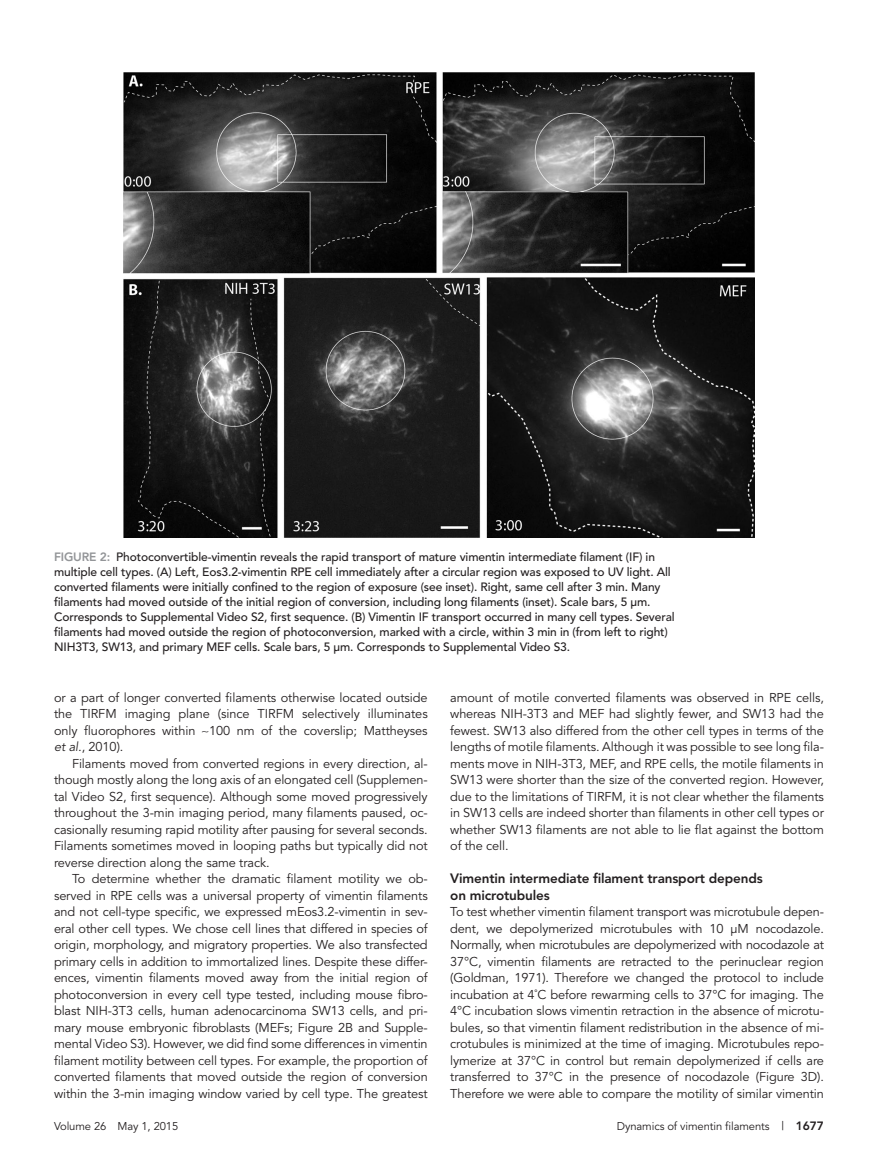
<style>
.page{position:relative;width:878px;height:1175px;background:#fff}
.page>*{position:absolute;margin:0;border:0;box-sizing:border-box;transform-origin:0 0}
.t1{font:800 13.5px/16.5px "Avenir";letter-spacing:-.01em;color:#231f20}
.Para{font:12.75px/16.5px "Avenir";letter-spacing:-.01em;color:#231f20;text-align:justify}
.ParaFL{font:12.75px/16.5px "Avenir";letter-spacing:-.01em;color:#231f20;text-align:justify}
.FigCaption_35_5p{font:500 12px/15px "Avenir";letter-spacing:-.01em;color:#231f20}
.ParaFL-2{font:11.25px "Avenir";letter-spacing:-.01em;color:#231f20}
.s1{font-weight:800;color:#939598}
.s2{font-style:italic}
.s3{font-size:12px}
.s4{font-weight:800;font-size:12px}
</style>
<div class="page">
<img style="left:124px;top:72px;width:630px;height:465px">
<p class="FigCaption_35_5p" style="left:54px;top:550px;width:622px"><span class="s1">FIGURE 2:</span> Photoconvertible-vimentin reveals the rapid transport of mature vimentin intermediate filament (IF) in multiple cell types. (A) Left, Eos3.2-vimentin RPE cell immediately after a circular region was exposed to UV light. All converted filaments were initially confined to the region of exposure (see inset). Right, same cell after 3 min. Many filaments had moved outside of the initial region of conversion, including long filaments (inset). Scale bars, 5 μm.<br>Corresponds to Supplemental Video S2, first sequence. (B) Vimentin IF transport occurred in many cell types. Several filaments had moved outside the region of photoconversion, marked with a circle, within 3 min in (from left to right)<br>NIH3T3, SW13, and primary MEF cells. Scale bars, 5 μm. Corresponds to Supplemental Video S3.</p>
<p class="Para" style="left:54px;top:689px;width:375px">or a part of longer converted filaments otherwise located outside the TIRFM imaging plane (since TIRFM selectively illuminates only fluorophores within ∼100 nm of the coverslip; Mattheyses <span class="s2">et al.</span>, 2010).</p>
<p class="Para" style="left:54px;top:755px;width:375px;text-indent:18px">Filaments moved from converted regions in every direction, al&shy;though mostly along the long axis of an elongated cell (Supplemen&shy;tal Video S2, first sequence). Although some moved progressively throughout the 3-min imaging period, many filaments paused, oc&shy;casionally resuming rapid motility after pausing for several seconds.<br>Filaments sometimes moved in looping paths but typically did not reverse direction along the same track.</p>
<p class="Para" style="left:54px;top:870px;width:375px;text-indent:18px">To determine whether the dramatic filament motility we ob&shy;served in RPE cells was a universal property of vimentin filaments and not cell-type specific, we expressed mEos3.2-vimentin in sev&shy;eral other cell types. We chose cell lines that differed in species of origin, morphology, and migratory properties. We also transfected primary cells in addition to immortalized lines. Despite these differ&shy;ences, vimentin filaments moved away from the initial region of photoconversion in every cell type tested, including mouse fibro&shy;blast NIH-3T3 cells, human adenocarcinoma SW13 cells, and pri&shy;mary mouse embryonic fibroblasts (MEFs; Figure 2B and Supple&shy;mental Video S3). However, we did find some differences in vimentin filament motility between cell types. For example, the proportion of converted filaments that moved outside the region of conversion within the 3-min imaging window varied by cell type. The greatest</p>
<p class="Para" style="left:450px;top:689px;width:375px">amount of motile converted filaments was observed in RPE cells, whereas NIH-3T3 and MEF had slightly fewer, and SW13 had the fewest. SW13 also differed from the other cell types in terms of the lengths of motile filaments. Although it was possible to see long fila&shy;ments move in NIH-3T3, MEF, and RPE cells, the motile filaments in SW13 were shorter than the size of the converted region. However, due to the limitations of TIRFM, it is not clear whether the filaments in SW13 cells are indeed shorter than filaments in other cell types or whether SW13 filaments are not able to lie flat against the bottom of the cell.</p>
<h2 class="t1" style="left:450px;top:870px;width:314px">Vimentin intermediate filament transport depends on microtubules</h2>
<p class="ParaFL" style="left:450px;top:903px;width:375px">To test whether vimentin filament transport was microtubule depen&shy;dent, we depolymerized microtubules with 10 μM nocodazole.<br>Normally, when microtubules are depolymerized with nocodazole at 37°C, vimentin filaments are retracted to the perinuclear region (Goldman, 1971). Therefore we changed the protocol to include incubation at 4˚C before rewarming cells to 37°C for imaging. The 4°C incubation slows vimentin retraction in the absence of microtu&shy;bules, so that vimentin filament redistribution in the absence of mi&shy;crotubules is minimized at the time of imaging. Microtubules repo&shy;lymerize at 37°C in control but remain depolymerized if cells are transferred to 37°C in the presence of nocodazole (Figure 3D).<br>Therefore we were able to compare the motility of similar vimentin</p>
<p class="ParaFL-2" style="left:54px;top:1119px;width:126px">Volume 26 May 1, 2015</p>
<p class="ParaFL-2" style="left:617px;top:1119px;width:208px">Dynamics of vimentin filaments <span class="s3">|</span> <span class="s4">1677</span></p>
</div>
